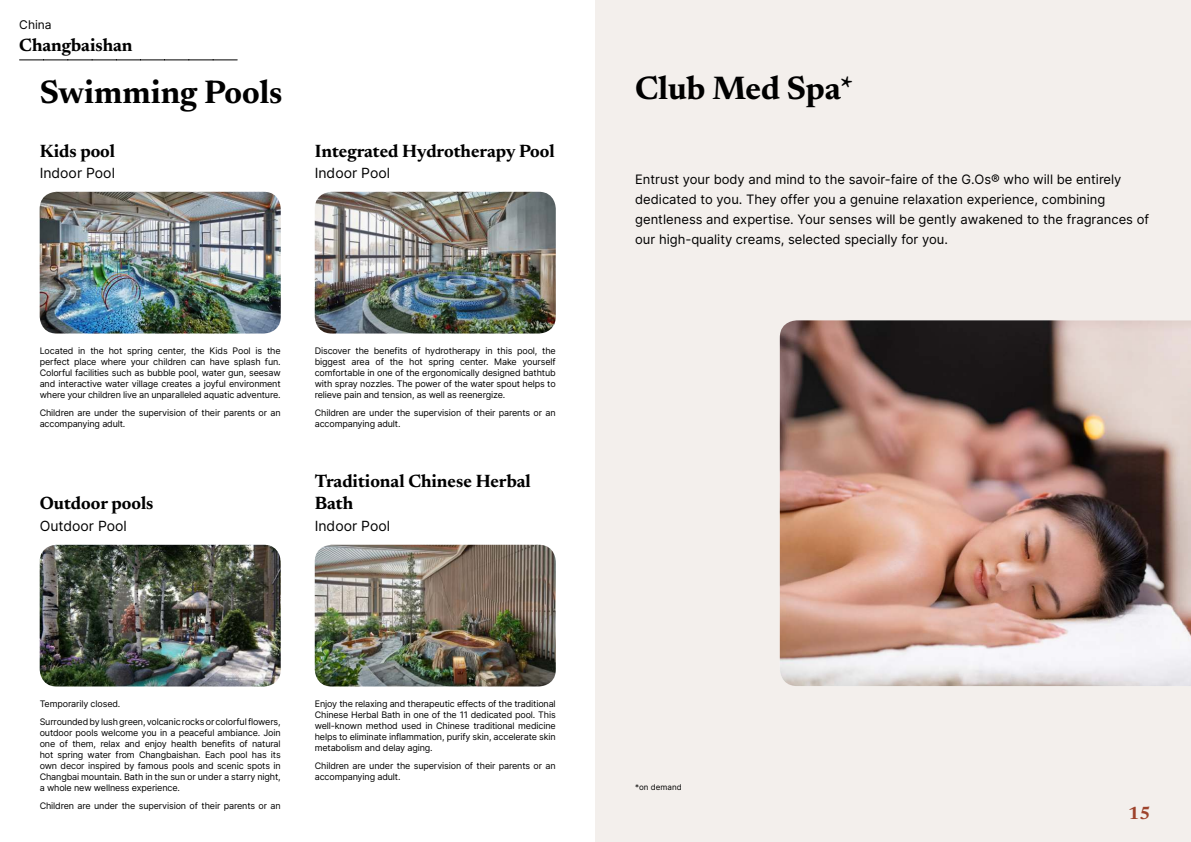
<style>
.page{position:relative;width:1191px;height:842px;background:#fff}
.page>*{position:absolute;margin:0;border:0;box-sizing:border-box;transform-origin:0 0}
.t1{font:700 33px "Newsreader 24 pt";color:#000}
.t2{font:700 18px/22px "Newsreader 24 pt";color:#000}
.t3{font:700 18px "Newsreader 24 pt";color:#9d432c}
.t4{font:14px "Inter";color:#000}
.t5{font:13px/20px "Inter";color:#000}
.t6{font:12px "Inter";color:#000}
.t7{font:9px/11px "Inter";letter-spacing:-.015em;color:#000;text-align:justify}
.t8{font:8px "Inter";color:#000}
</style>
<div class="page">
<div style="left:595px;top:0;width:596px;height:842px;background:#f3efec"></div>
<img style="left:780px;top:320px;width:410px;height:366px">
<img style="left:40px;top:192px;width:241px;height:141px">
<img style="left:40px;top:545px;width:241px;height:141px">
<img style="left:315px;top:192px;width:241px;height:141px">
<img style="left:315px;top:545px;width:241px;height:141px">
<svg style="left:20px;top:60px;width:217px;height:1px"></svg>
<h3 class="t6" style="left:19px;top:17px;width:34px">China</h3>
<h2 class="t2" style="left:19px;top:35px;width:115px">Changbaishan</h2>
<h1 class="t1" style="left:40px;top:79px;width:244px">Swimming Pools</h1>
<h1 class="t1" style="left:635px;top:74px;width:220px">Club Med Spa*</h1>
<h2 class="t2" style="left:40px;top:141px;width:77px">Kids pool</h2>
<h3 class="t4" style="left:40px;top:163px;width:77px">Indoor Pool</h3>
<h2 class="t2" style="left:315px;top:141px;width:241px">Integrated Hydrotherapy Pool</h2>
<h3 class="t4" style="left:315px;top:163px;width:77px">Indoor Pool</h3>
<p class="t7" style="left:40px;top:345px;width:242px">Located in the hot spring center, the Kids Pool is the perfect place where your children can have splash fun.<br>Colorful facilities such as bubble pool, water gun, seesaw and interactive water village creates a joyful environment where your children live an unparalleled aquatic adventure.</p>
<p class="t7" style="left:40px;top:407px;width:242px">Children are under the supervision of their parents or an accompanying adult.</p>
<h2 class="t2" style="left:40px;top:494px;width:115px">Outdoor pools</h2>
<h3 class="t4" style="left:40px;top:516px;width:89px">Outdoor Pool</h3>
<p class="t7" style="left:315px;top:345px;width:242px">Discover the benefits of hydrotherapy in this pool, the biggest area of the hot spring center. Make yourself comfortable in one of the ergonomically designed bathtub with spray nozzles. The power of the water spout helps to relieve pain and tension, as well as reenergize.</p>
<p class="t7" style="left:315px;top:407px;width:242px">Children are under the supervision of their parents or an accompanying adult.</p>
<h2 class="t2" style="left:315px;top:472px;width:217px">Traditional Chinese Herbal<br>Bath</h2>
<h3 class="t4" style="left:315px;top:516px;width:77px">Indoor Pool</h3>
<p class="t7" style="left:40px;top:694px;width:242px;line-height:18.1px">Temporarily closed.<br>Surrounded by lush green, volcanic rocks or colorful flowers,</p>
<p class="t7" style="left:40px;top:727px;width:242px">outdoor pools welcome you in a peaceful ambiance. Join one of them, relax and enjoy health benefits of natural hot spring water from Changbaishan. Each pool has its own decor inspired by famous pools and scenic spots in Changbai mountain. Bath in the sun or under a starry night, a whole new wellness experience.</p>
<p class="t7" style="left:40px;top:800px;width:242px">Children are under the supervision of their parents or an</p>
<p class="t7" style="left:315px;top:698px;width:242px">Enjoy the relaxing and therapeutic effects of the traditional Chinese Herbal Bath in one of the 11 dedicated pool. This well-known method used in Chinese traditional medicine helps to eliminate inflammation, purify skin, accelerate skin metabolism and delay aging.</p>
<p class="t7" style="left:315px;top:760px;width:242px">Children are under the supervision of their parents or an accompanying adult.</p>
<p class="t5" style="left:635px;top:169px;width:515px">Entrust your body and mind to the savoir-faire of the G.Os® who will be entirely dedicated to you. They offer you a genuine relaxation experience, combining gentleness and expertise. Your senses will be gently awakened to the fragrances of our high-quality creams, selected specially for you.</p>
<p class="t8" style="left:635px;top:781px;width:48px">*on demand</p>
<h2 class="t3" style="left:1128px;top:806px;width:24px">15</h2>
</div>
